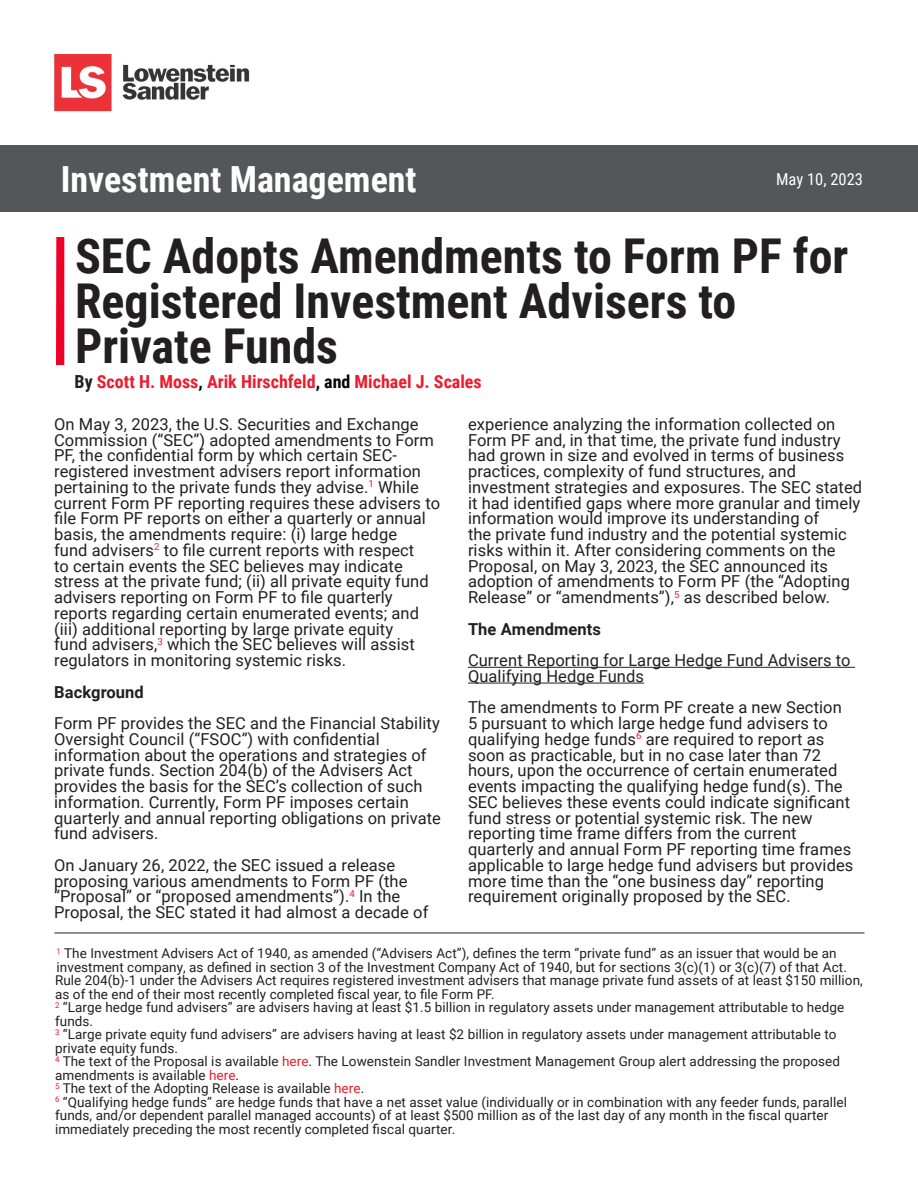
<style>
.page{position:relative;width:918px;height:1188px;background:#fff}
.page>*{position:absolute;margin:0;border:0;box-sizing:border-box;transform-origin:0 0}
.t1{font:700 48px/45px "Roboto Condensed";color:#231f20}
.t2{font:700 36px "Roboto Condensed";color:#fff}
.Body{font:700 18px "Roboto Condensed";color:#eb1c2c}
.Body-2{font:16.5px/15.8px "Roboto";letter-spacing:.005em;color:#231f20}
.Body-3{font:700 16.5px "Roboto";letter-spacing:.005em;color:#231f20}
.t3{font:16.5px "Roboto Condensed";color:#fff}
.Body-4{font:13.5px/13.5px "Roboto";letter-spacing:.005em;color:#231f20}
.s1{color:#231f20}
.s2{color:#040503}
.s3{color:#eb1c2c}
</style>
<div class="page">
<div style="left:0;top:146px;width:918px;height:66px;background:#54575a"></div>
<img style="left:54px;top:54px;width:196px;height:58px">
<div style="left:56px;top:237px;width:8px;height:128px;background:#ef0027"></div>
<hr style="left:468px;top:667px;width:387px;height:1px;background:#231f20">
<hr style="left:468px;top:683px;width:176px;height:1px;background:#231f20">
<hr style="left:55px;top:933px;width:809px;height:1px;background:#231f20">
<p class="t2" style="left:61px;top:154px;width:358px">Investment Management</p>
<p class="t1" style="left:75px;top:232px;width:775px">SEC Adopts Amendments to Form PF for<br>Registered Investment Advisers to<br>Private Funds</p>
<p class="Body" style="left:75px;top:369px;width:409px"><span class="s1">By</span> Scott H. Moss<span class="s2">,</span> Arik Hirschfeld<span class="s2">, and</span> Michael J. Scales</p>
<p class="Body-2" style="left:468px;top:415px;width:396px">experience analyzing the information collected on Form PF and, in that time, the private fund industry had grown in size and evolved in terms of business practices, complexity of fund structures, and investment strategies and exposures. The SEC stated it had identified gaps where more granular and timely information would improve its understanding of<br>the private fund industry and the potential systemic risks within it. After considering comments on the Proposal, on May 3, 2023, the SEC announced its adoption of amendments to Form PF (the “Adopting Release” or “amendments”),<sup>5</sup> as described below.</p>
<p class="Body-3" style="left:468px;top:617px;width:134px">The Amendments</p>
<p class="Body-2" style="left:468px;top:652px;width:384px">Current Reporting for Large Hedge Fund Advisers to<br>Qualifying Hedge Funds</p>
<p class="Body-2" style="left:468px;top:699px;width:387px">The amendments to Form PF create a new Section 5 pursuant to which large hedge fund advisers to qualifying hedge funds<sup>6</sup> are required to report as soon as practicable, but in no case later than 72 hours, upon the occurrence of certain enumerated events impacting the qualifying hedge fund(s). The SEC believes these events could indicate significant fund stress or potential systemic risk. The new reporting time frame differs from the current quarterly and annual Form PF reporting time frames applicable to large hedge fund advisers but provides more time than the “one business day” reporting requirement originally proposed by the SEC.</p>
<p class="t3" style="left:776px;top:167px;width:88px">May 10, 2023</p>
<p class="Body-2" style="left:54px;top:415px;width:388px">On May 3, 2023, the U.S. Securities and Exchange Commission (“SEC”) adopted amendments to Form PF, the confidential form by which certain SEC&shy;registered investment advisers report information pertaining to the private funds they advise.<sup>1</sup> While current Form PF reporting requires these advisers to file Form PF reports on either a quarterly or annual basis, the amendments require: (i) large hedge<br>fund advisers<sup>2</sup> to file current reports with respect<br>to certain events the SEC believes may indicate stress at the private fund; (ii) all private equity fund advisers reporting on Form PF to file quarterly reports regarding certain enumerated events; and (iii) additional reporting by large private equity<br>fund advisers,<sup>3</sup> which the SEC believes will assist regulators in monitoring systemic risks.</p>
<p class="Body-3" style="left:54px;top:680px;width:91px">Background</p>
<p class="Body-2" style="left:54px;top:715px;width:388px">Form PF provides the SEC and the Financial Stability Oversight Council (“FSOC”) with confidential information about the operations and strategies of private funds. Section 204(b) of the Advisers Act provides the basis for the SEC’s collection of such information. Currently, Form PF imposes certain quarterly and annual reporting obligations on private fund advisers.</p>
<p class="Body-2" style="left:54px;top:856px;width:376px">On January 26, 2022, the SEC issued a release proposing various amendments to Form PF (the “Proposal” or “proposed amendments”).<sup>4</sup> In the Proposal, the SEC stated it had almost a decade of</p>
<p class="Body-4" style="left:55px;top:946px;width:809px"><sup>1</sup> The Investment Advisers Act of 1940, as amended (“Advisers Act”), defines the term “private fund” as an issuer that would be an investment company, as defined in section 3 of the Investment Company Act of 1940, but for sections 3(c)(1) or 3(c)(7) of that Act.<br>Rule 204(b)-1 under the Advisers Act requires registered investment advisers that manage private fund assets of at least $150 million, as of the end of their most recently completed fiscal year, to file Form PF.</p>
<p class="Body-4" style="left:55px;top:1000px;width:791px"><sup>2</sup> “Large hedge fund advisers” are advisers having at least $1.5 billion in regulatory assets under management attributable to hedge funds.</p>
<p class="Body-4" style="left:55px;top:1027px;width:783px"><sup>3</sup> “Large private equity fund advisers” are advisers having at least $2 billion in regulatory assets under management attributable to private equity funds.</p>
<p class="Body-4" style="left:55px;top:1054px;width:786px"><sup>4</sup> The text of the Proposal is available <span class="s3">here</span>. The Lowenstein Sandler Investment Management Group alert addressing the proposed amendments is available <span class="s3">here</span>.</p>
<p class="Body-4" style="left:55px;top:1081px;width:311px"><sup>5</sup> The text of the Adopting Release is available <span class="s3">here</span>.</p>
<p class="Body-4" style="left:55px;top:1095px;width:793px"><sup>6</sup> “Qualifying hedge funds” are hedge funds that have a net asset value (individually or in combination with any feeder funds, parallel funds, and/or dependent parallel managed accounts) of at least $500 million as of the last day of any month in the fiscal quarter immediately preceding the most recently completed fiscal quarter.</p>
</div>
